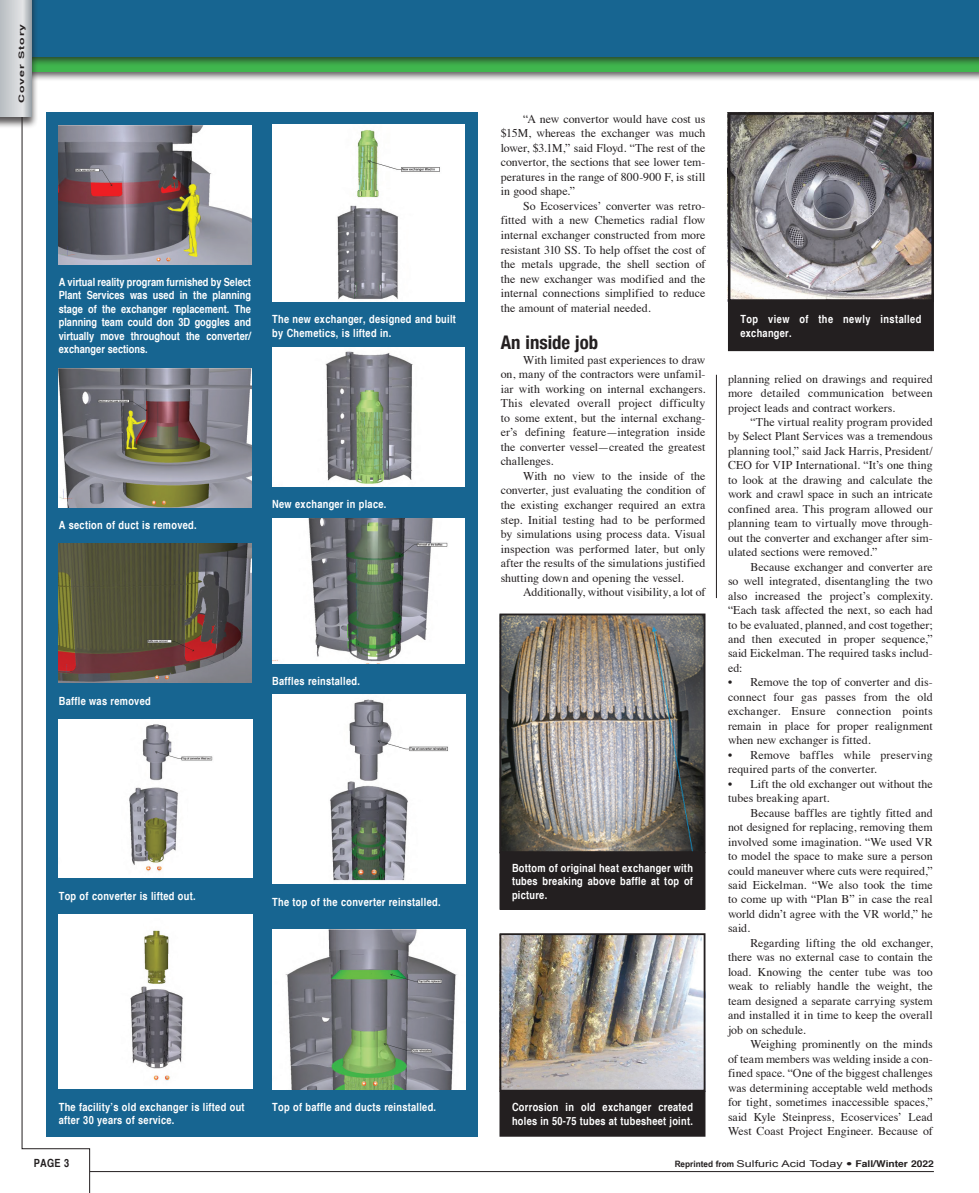
<style>
.page{position:relative;width:979px;height:1193px;background:#fff}
.page>*{position:absolute;margin:0;border:0;box-sizing:border-box;transform-origin:0 0}
.t1{font:700 condensed 18.75px "Helvetica Neue";color:#231f20}
.t2{font:11.88px/14.5px "Times";letter-spacing:.005em;color:#231f20;text-align:justify}
.t3{font:700 condensed 11.25px/13.5px "Helvetica";letter-spacing:.025em;color:#fff}
.t4{font:700 condensed 11.25px "Helvetica";color:#231f20}
.t5{font:9.38px "Arial";color:#231f20;scale:1.33 1}
.t6{font:700 condensed 7.5px "Helvetica";letter-spacing:.06em;color:#231f20;scale:2 1}
.s1{font-family:"Arial Narrow";font-weight:700;font-size:8.75px}
.s2{font-family:"Helvetica Neue";font-weight:700;font-stretch:condensed}
.s3{font-family:"Helvetica";font-weight:700;font-stretch:condensed}
</style>
<div class="page">
<hr style="left:716px;top:375px;width:1px;height:223px;background:#231f20">
<div style="left:0;top:0;width:979px;height:82px;background:#231f20;opacity:.75"></div>
<div style="left:0;top:0;width:979px;height:71px;background:#40b64e"></div>
<div style="left:0;top:0;width:979px;height:67px;background:#231f20;opacity:.75"></div>
<div style="left:0;top:0;width:979px;height:56px;background:#176591"></div>
<img style="left:731px;top:115px;width:200px;height:184px">
<div style="left:728px;top:112px;width:206px;height:190px;border:2px solid #231f20"></div>
<div style="left:728px;top:300px;width:205px;height:50px;background:#231f20"></div>
<div style="left:728px;top:300px;width:206px;height:51px;border:1px solid #231f20"></div>
<img style="left:502px;top:616px;width:200px;height:234px">
<div style="left:499px;top:613px;width:206px;height:240px;border:2px solid #231f20"></div>
<div style="left:500px;top:853px;width:205px;height:56px;background:#231f20"></div>
<div style="left:499px;top:852px;width:206px;height:57px;border:1px solid #231f20"></div>
<img style="left:502px;top:936px;width:200px;height:152px">
<div style="left:499px;top:933px;width:206px;height:158px;border:2px solid #231f20"></div>
<div style="left:500px;top:1091px;width:205px;height:45px;background:#231f20"></div>
<div style="left:499px;top:1090px;width:206px;height:46px;border:1px solid #231f20"></div>
<svg style="left:21px;top:71px;width:69px;height:1121px"></svg>
<hr style="left:90px;top:1171px;width:844px;height:1px;background:#231f20">
<div style="left:0;top:0;width:38px;height:129px;background:#231f20;opacity:.75"></div>
<svg style="left:0;top:0;width:32px;height:117px;background:#c8cbcf"></svg>
<div style="left:46px;top:112px;width:432px;height:1024px;background:#176591"></div>
<img style="left:59px;top:125px;width:192px;height:140px">
<img style="left:59px;top:368px;width:192px;height:140px">
<img style="left:59px;top:543px;width:192px;height:139px">
<img style="left:59px;top:719px;width:193px;height:158px">
<img style="left:59px;top:914px;width:193px;height:174px">
<img style="left:272px;top:125px;width:192px;height:177px">
<img style="left:272px;top:347px;width:192px;height:139px">
<img style="left:272px;top:518px;width:192px;height:145px">
<img style="left:272px;top:695px;width:194px;height:189px">
<img style="left:272px;top:929px;width:194px;height:161px">
<p class="t6" style="left:17px;top:103px;width:41px;rotate:-90deg">Cover Story</p>
<p class="t3" style="left:59px;top:275px;width:194px;text-align:justify">A virtual reality program furnished by Select Plant Services was used in the planning stage of the exchanger replacement. The planning team could don 3D goggles and virtually move throughout the converter/ exchanger sections.</p>
<p class="t3" style="left:272px;top:312px;width:185px">The new exchanger, designed and built by Chemetics, is lifted in.</p>
<p class="t3" style="left:59px;top:518px;width:139px">A section of duct is removed.</p>
<p class="t3" style="left:272px;top:497px;width:116px">New exchanger in place.</p>
<p class="t3" style="left:59px;top:693px;width:93px">Baffle was removed</p>
<p class="t3" style="left:272px;top:673px;width:89px">Baffles reinstalled.</p>
<p class="t3" style="left:59px;top:889px;width:138px">Top of converter is lifted out.</p>
<p class="t3" style="left:272px;top:895px;width:170px">The top of the converter reinstalled.</p>
<p class="t3" style="left:59px;top:1099px;width:187px">The facility’s old exchanger is lifted out after 30 years of service.</p>
<p class="t3" style="left:272px;top:1099px;width:165px">Top of baffle and ducts reinstalled.</p>
<p class="t2" style="left:501px;top:110px;width:206px;text-indent:23px">“A new convertor would have cost us $15M, whereas the exchanger was much lower, $3.1M,” said Floyd. “The rest of the convertor, the sections that see lower tem&shy;peratures in the range of 800-900 F, is still in good shape.”</p>
<p class="t2" style="left:501px;top:198px;width:206px;text-indent:23px">So Ecoservices’ converter was retro&shy;fitted with a new Chemetics radial flow internal exchanger constructed from more resistant 310 SS. To help offset the cost of the metals upgrade, the shell section of the new exchanger was modified and the internal connections simplified to reduce the amount of material needed.</p>
<h1 class="t1" style="left:501px;top:327px;width:99px">An inside job</h1>
<p class="t2" style="left:501px;top:351px;width:206px;text-indent:23px">With limited past experiences to draw on, many of the contractors were unfamil&shy;iar with working on internal exchangers.<br>This elevated overall project difficulty to some extent, but the internal exchang&shy;er’s defining feature—integration inside the converter vessel—created the greatest challenges.</p>
<p class="t2" style="left:501px;top:467px;width:206px;text-indent:23px">With no view to the inside of the converter, just evaluating the condition of the existing exchanger required an extra step. Initial testing had to be performed by simulations using process data. Visual inspection was performed later, but only after the results of the simulations justified shutting down and opening the vessel.</p>
<p class="t2" style="left:523px;top:584px;width:184px">Additionally, without visibility, a lot of</p>
<p class="t3" style="left:512px;top:861px;width:182px;text-align:justify">Bottom of original heat exchanger with tubes breaking above baffle at top of picture.</p>
<p class="t3" style="left:512px;top:1100px;width:182px">Corrosion in old exchanger created holes in 50-75 tubes at tubesheet joint.</p>
<p class="t3" style="left:740px;top:312px;width:183px">Top view of the newly installed exchanger.</p>
<p class="t2" style="left:728px;top:370px;width:206px">planning relied on drawings and required more detailed communication between project leads and contract workers.</p>
<p class="t2" style="left:728px;top:414px;width:206px;text-indent:23px">“The virtual reality program provided by Select Plant Services was a tremendous planning tool,” said Jack Harris, President/ CEO for VIP International. “It’s one thing to look at the drawing and calculate the work and crawl space in such an intricate confined area. This program allowed our planning team to virtually move through&shy;out the converter and exchanger after sim&shy;ulated sections were removed.”</p>
<p class="t2" style="left:728px;top:558px;width:206px;text-indent:23px">Because exchanger and converter are so well integrated, disentangling the two also increased the project’s complexity. “Each task affected the next, so each had to be evaluated, planned, and cost together; and then executed in proper sequence,” said Eickelman. The required tasks includ&shy;ed:</p>
<p class="t2" style="left:728px;top:674px;width:206px">• Remove the top of converter and dis&shy;connect four gas passes from the old exchanger. Ensure connection points remain in place for proper realignment when new exchanger is fitted.</p>
<p class="t2" style="left:728px;top:746px;width:206px">• Remove baffles while preserving required parts of the converter.</p>
<p class="t2" style="left:728px;top:775px;width:206px">• Lift the old exchanger out without the tubes breaking apart.</p>
<p class="t2" style="left:728px;top:804px;width:206px;text-indent:23px">Because baffles are tightly fitted and not designed for replacing, removing them involved some imagination. “We used VR to model the space to make sure a person could maneuver where cuts were required,” said Eickelman. “We also took the time to come up with “Plan B” in case the real world didn’t agree with the VR world,” he said.</p>
<p class="t2" style="left:728px;top:934px;width:206px;text-indent:23px">Regarding lifting the old exchanger, there was no external case to contain the load. Knowing the center tube was too weak to reliably handle the weight, the team designed a separate carrying system and installed it in time to keep the overall job on schedule.</p>
<p class="t2" style="left:728px;top:1035px;width:206px;text-indent:23px">Weighing prominently on the minds of team members was welding inside a con&shy;fined space. “One of the biggest challenges was determining acceptable weld methods for tight, sometimes inaccessible spaces,” said Kyle Steinpress, Ecoservices’ Lead West Coast Project Engineer. Because of</p>
<p class="t4" style="left:34px;top:1156px;width:37px">PAGE 3</p>
<p class="t5" style="left:675px;top:1157px;width:196px"><span class="s1">Reprinted from</span> Sulfuric Acid Today <span class="s2">•</span> <span class="s3">Fall/Winter 2022</span></p>
</div>
